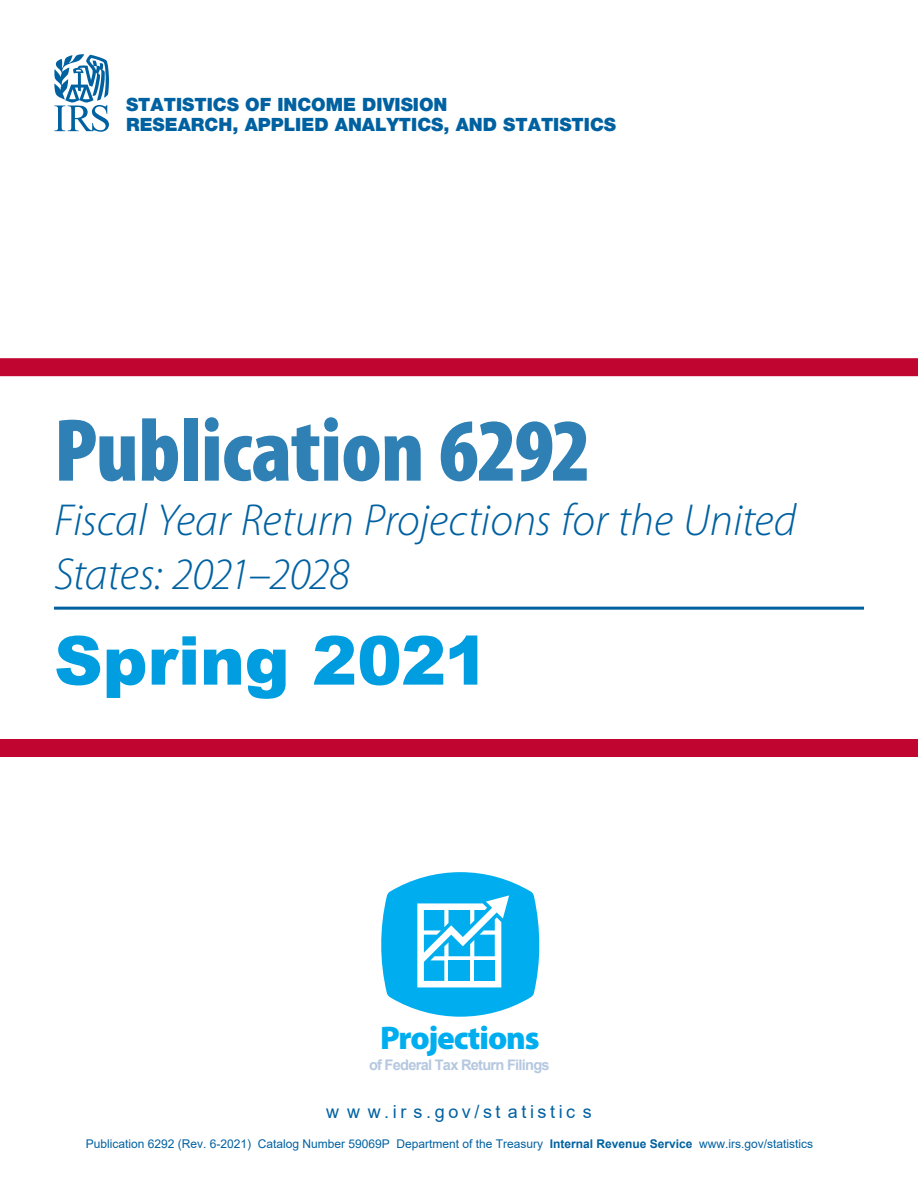
<style>
.page{position:relative;width:918px;height:1188px;background:#fff}
.page>*{position:absolute;margin:0;border:0;box-sizing:border-box;transform-origin:0 0}
.t1{font:900 condensed 90px "Myriad Pro";letter-spacing:-.01em;color:#2f80b5}
.t2{font:900 67.5px "Arial";letter-spacing:-.005em;color:#009ee0}
.t3{font:italic 300 45px/54px "Myriad Pro";letter-spacing:-.005em;color:#0061a1}
.t4{font:900 32.85px "Myriad Pro";letter-spacing:-.035em;color:#00aeef}
.t5{font:900 18.3px/19.8px "Helvetica Neue LT Std";color:#0061a1}
.t6{font:18px "Arial";letter-spacing:.2em;color:#0061a1}
.t7{font:700 14.55px "Arial";letter-spacing:-.05em;color:#b5c8e0}
.t8{font:12px "Arial";color:#0061a1}
.s1{font-weight:700}
</style>
<div class="page">
<hr style="left:54px;top:607px;width:810px;height:3px;background:#0061a1">
<div style="left:0;top:358px;width:918px;height:18px;background:#c00630"></div>
<div style="left:0;top:739px;width:918px;height:18px;background:#c00630"></div>
<svg style="left:54px;top:54px;width:55px;height:78px"></svg>
<svg style="left:381px;top:872px;width:159px;height:145px"></svg>
<p class="t5" style="left:126px;top:95px;width:492px">STATISTICS OF INCOME DIVISION<br>RESEARCH, APPLIED ANALYTICS, AND STATISTICS</p>
<h1 class="t1" style="left:54px;top:393px;width:539px">Publication 6292</h1>
<h2 class="t3" style="left:54px;top:492px;width:744px">Fiscal Year Return Projections for the United<br>States: 2021–2028</h2>
<p class="t2" style="left:54px;top:612px;width:437px">Spring 2021</p>
<p class="t4" style="left:380px;top:1016px;width:161px">Projections</p>
<p class="t7" style="left:369px;top:1055px;width:182px">of Federal Tax Return Filings</p>
<h3 class="t6" style="left:326px;top:1100px;width:267px">w w w.ir s.gov/st atistic s</h3>
<p class="t8" style="left:86px;top:1136px;width:306px">Publication 6292 (Rev. 6-2021) Catalog Number 59069P</p>
<p class="t8" style="left:397px;top:1136px;width:418px">Department of the Treasury <span class="s1">Internal Revenue Service</span> www.irs.gov/statistics</p>
</div>
